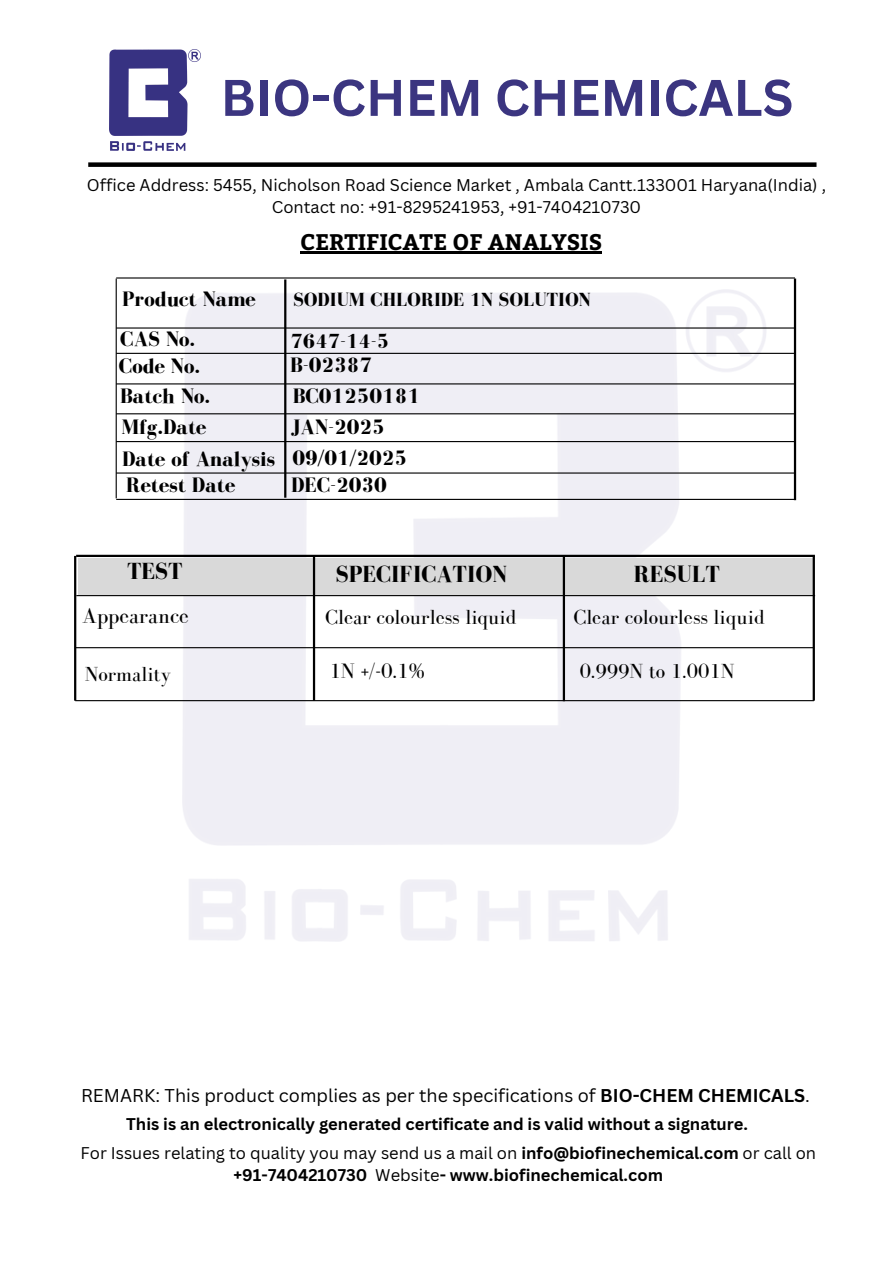
<style>
.page{position:relative;width:894px;height:1264px;background:#fff}
.page>*{position:absolute;margin:0;border:0;box-sizing:border-box;transform-origin:0 0}
.t1{font:700 50.25px "Canva Sans";color:#3b3580}
.t2{font:700 24px "Bodoni FLF";color:#000}
.t3{font:700 22.5px "Bitter";color:#000}
.t4{font:22.5px "Bodoni FLF";color:#000}
.t5{font:700 21.45px "Bodoni FLF";color:#000}
.t6{font:21.45px "Bodoni FLF";color:#000}
.t7{font:21px "Bodoni FLF";color:#000}
.t8{font:700 21px "Bodoni FLF";color:#000}
.t9{font:700 19.5px "Bodoni FLF";color:#000}
.t10{font:18px "Canva Sans";color:#000}
.t11{font:700 16.5px/22.2px "Canva Sans";color:#000;text-align:center}
.t12{font:16.5px/22.2px "Canva Sans";color:#000;text-align:center}
.s1{font-weight:700}
.s2{font-weight:400}
</style>
<div class="page">
<img style="left:183px;top:289px;width:582px;height:652px">
<div style="left:88px;top:162px;width:728px;height:5px;background:#000"></div>
<img style="left:109px;top:49px;width:91px;height:101px">
<hr style="left:300px;top:252px;width:302px;height:2px;background:#000">
<hr style="left:116px;top:327px;width:678px;height:1px;background:#000">
<hr style="left:116px;top:383px;width:678px;height:1px;background:#000">
<hr style="left:116px;top:413px;width:678px;height:1px;background:#000">
<hr style="left:116px;top:441px;width:678px;height:1px;background:#000">
<hr style="left:116px;top:472px;width:678px;height:1px;background:#000">
<hr style="left:116px;top:499px;width:678px;height:1px;background:#000">
<hr style="left:116px;top:278px;width:1px;height:220px;background:#000">
<hr style="left:284px;top:279px;width:2px;height:218px;background:#000">
<hr style="left:793px;top:278px;width:2px;height:222px;background:#000">
<hr style="left:116px;top:277px;width:678px;height:1px;background:#000">
<hr style="left:76px;top:595px;width:738px;height:1px;background:#000">
<hr style="left:76px;top:554px;width:738px;height:3px;background:#000">
<div style="left:78px;top:558px;width:736px;height:37px;background:#d9d9d9"></div>
<hr style="left:75px;top:647px;width:738px;height:1px;background:#000">
<hr style="left:74px;top:556px;width:2px;height:144px;background:#000">
<hr style="left:313px;top:556px;width:2px;height:144px;background:#000">
<hr style="left:562px;top:556px;width:3px;height:145px;background:#000">
<hr style="left:812px;top:556px;width:2px;height:144px;background:#000">
<hr style="left:116px;top:353px;width:678px;height:1px;background:#000">
<hr style="left:75px;top:700px;width:738px;height:1px;background:#000">
<p class="t1" style="left:220px;top:62px;width:574px">BIO-CHEM CHEMICALS</p>
<h1 class="t12" style="left:87px;top:173px;width:740px">Office Address: 5455, Nicholson Road Science Market , Ambala Cantt.133001 Haryana(India) ,<br>Contact no: +91-8295241953, +91-7404210730</h1>
<p class="t3" style="left:300px;top:225px;width:303px">CERTIFICATE OF ANALYSIS</p>
<p class="t5" style="left:122px;top:287px;width:135px">Product Name</p>
<h5 class="t5" style="left:120px;top:328px;width:76px">CAS No.</h5>
<p class="t5" style="left:119px;top:354px;width:83px">Code No.</p>
<p class="t5" style="left:120px;top:384px;width:91px">Batch No.</p>
<h5 class="t5" style="left:121px;top:415px;width:87px">Mfg.Date</h5>
<h4 class="t5" style="left:122px;top:447px;width:154px">Date of Analysis</h4>
<p class="t5" style="left:126px;top:473px;width:111px">Retest Date</p>
<p class="t9" style="left:293px;top:289px;width:299px">SODIUM CHLORIDE 1N SOLUTION</p>
<h5 class="t8" style="left:290px;top:330px;width:100px">7647-14-5</h5>
<h5 class="t5" style="left:290px;top:353px;width:84px">B-02387</h5>
<h4 class="t5" style="left:292px;top:384px;width:129px">BC01250181</h4>
<h5 class="t5" style="left:291px;top:415px;width:95px">JAN-2025</h5>
<h4 class="t5" style="left:292px;top:446px;width:116px">09/01/2025</h4>
<h4 class="t5" style="left:291px;top:473px;width:97px">DEC-2030</h4>
<h4 class="t2" style="left:127px;top:558px;width:57px">TEST</h4>
<p class="t2" style="left:335px;top:560px;width:173px">SPECIFICATION</p>
<h5 class="t2" style="left:633px;top:560px;width:87px">RESULT</h5>
<h4 class="t4" style="left:82px;top:603px;width:108px">Appearance</h4>
<p class="t7" style="left:85px;top:662px;width:88px">Normality</p>
<p class="t7" style="left:325px;top:606px;width:193px">Clear colourless liquid</p>
<h5 class="t7" style="left:573px;top:606px;width:193px">Clear colourless liquid</h5>
<p class="t6" style="left:329px;top:659px;width:97px">1N +/-0.1%</p>
<h5 class="t7" style="left:579px;top:659px;width:156px">0.999N to 1.001N</h5>
<p class="t10" style="left:81px;top:1082px;width:730px">REMARK: This product complies as per the specifications of <span class="s1">BIO-CHEM CHEMICALS</span>.</p>
<p class="t11" style="left:126px;top:1112px;width:623px">This is an electronically generated certificate and is valid without a signature.</p>
<h2 class="t11" style="left:80px;top:1141px;width:737px"><span class="s2">For Issues relating to quality you may send us a mail on</span> info@biofinechemical.com <span class="s2">or call on </span>+91-7404210730 <span class="s2">Website</span>- www.biofinechemical.com</h2>
</div>
